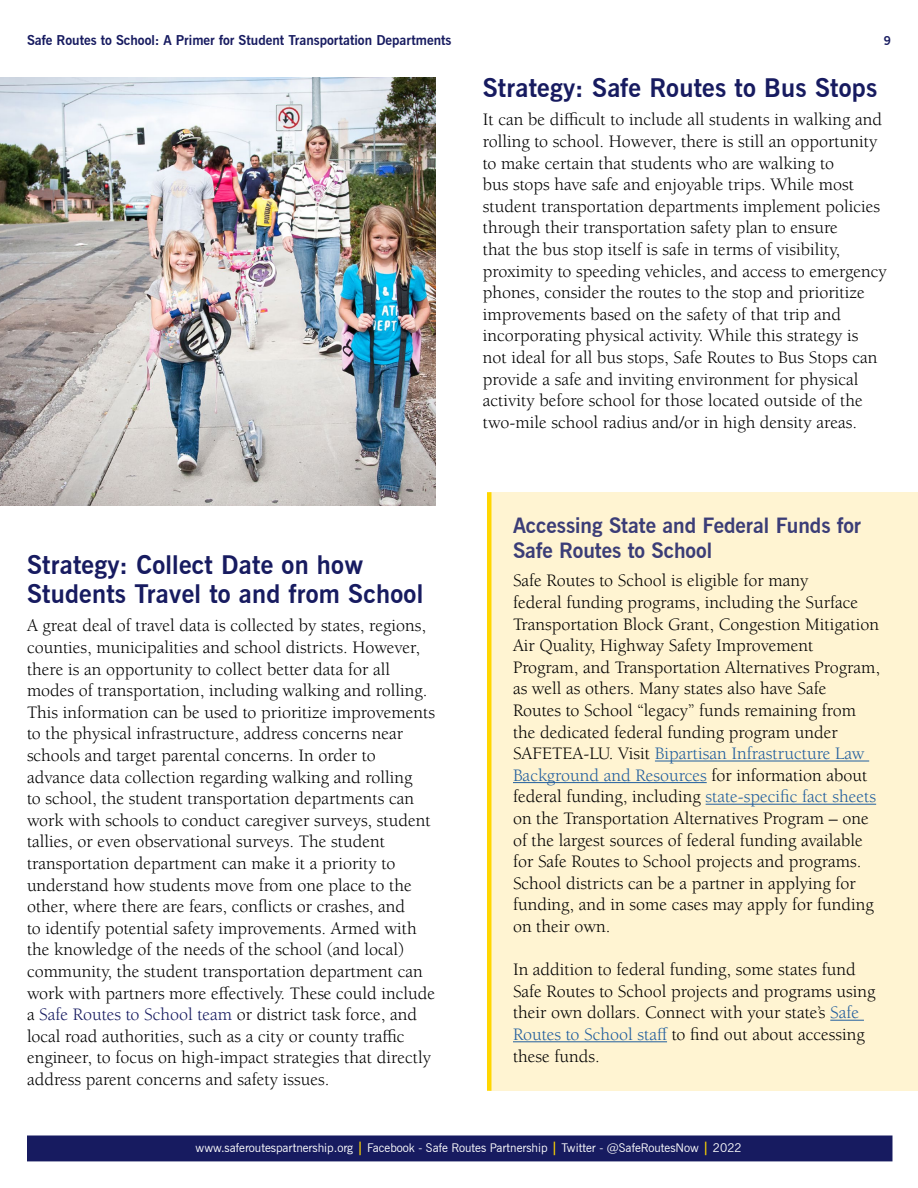
<style>
.page{position:relative;width:918px;height:1188px;background:#fff}
.page>*{position:absolute;margin:0;border:0;box-sizing:border-box;transform-origin:0 0}
.t1{font:700 25.5px/28.5px "News Gothic BT";letter-spacing:.01em;color:#171b60}
.t2{font:700 21px/25.2px "News Gothic BT";color:#3b3d77}
.t3{font:18px/21.6px "Berkeley Std";color:#000}
.t4{font:700 13.5px "News Gothic BT";color:#171b60}
.t5{font:12px "News Gothic BT";color:#fff}
.t6{font:700 12px "News Gothic BT";color:#171b60}
.s1{color:#171b60}
.s2{color:#215e9e}
.s3{font-weight:700;font-size:13.5px;color:#ffd600}
</style>
<div class="page">
<div style="left:27px;top:1136px;width:865px;height:25px;background:#171b60"></div>
<img style="left:0;top:78px;width:435px;height:427px">
<div style="left:489px;top:492px;width:429px;height:599px;background:#fff4d2"></div>
<hr style="left:655px;top:761px;width:214px;height:1px;background:#215e9e">
<hr style="left:513px;top:782px;width:194px;height:1px;background:#215e9e">
<hr style="left:706px;top:804px;width:170px;height:1px;background:#215e9e">
<hr style="left:830px;top:1020px;width:34px;height:1px;background:#215e9e">
<hr style="left:513px;top:1041px;width:154px;height:1px;background:#215e9e">
<hr style="left:487px;top:492px;width:4px;height:599px;background:#ffd600">
<p class="t4" style="left:27px;top:32px;width:426px">Safe Routes to School: A Primer for Student Transportation Departments</p>
<p class="t6" style="left:884px;top:33px;width:9px">9</p>
<h1 class="t1" style="left:27px;top:551px;width:398px">Strategy: Collect Date on how<br>Students Travel to and from School</h1>
<p class="t3" style="left:27px;top:615px;width:410px">A great deal of travel data is collected by states, regions, counties, municipalities and school districts. However, there is an opportunity to collect better data for all modes of transportation, including walking and rolling.<br>This information can be used to prioritize improvements to the physical infrastructure, address concerns near schools and target parental concerns. In order to advance data collection regarding walking and rolling<br>to school, the student transportation departments can work with schools to conduct caregiver surveys, student tallies, or even observational surveys. The student transportation department can make it a priority to understand how students move from one place to the other, where there are fears, conflicts or crashes, and<br>to identify potential safety improvements. Armed with the knowledge of the needs of the school (and local) community, the student transportation department can work with partners more effectively. These could include a <span class="s1">Safe Routes to School team</span> or district task force, and local road authorities, such as a city or county traffic engineer, to focus on high-impact strategies that directly address parent concerns and safety issues.</p>
<h1 class="t1" style="left:483px;top:74px;width:396px">Strategy: Safe Routes to Bus Stops</h1>
<p class="t3" style="left:483px;top:109px;width:406px">It can be difficult to include all students in walking and rolling to school. However, there is still an opportunity to make certain that students who are walking to<br>bus stops have safe and enjoyable trips. While most student transportation departments implement policies through their transportation safety plan to ensure<br>that the bus stop itself is safe in terms of visibility, proximity to speeding vehicles, and access to emergency phones, consider the routes to the stop and prioritize improvements based on the safety of that trip and incorporating physical activity. While this strategy is not ideal for all bus stops, Safe Routes to Bus Stops can provide a safe and inviting environment for physical activity before school for those located outside of the two-mile school radius and/or in high density areas.</p>
<p class="t2" style="left:513px;top:513px;width:350px">Accessing State and Federal Funds for<br>Safe Routes to School</p>
<p class="t3" style="left:513px;top:570px;width:369px">Safe Routes to School is eligible for many<br>federal funding programs, including the Surface Transportation Block Grant, Congestion Mitigation Air Quality, Highway Safety Improvement Program, and Transportation Alternatives Program, as well as others. Many states also have Safe<br>Routes to School “legacy” funds remaining from the dedicated federal funding program under SAFETEA-LU. Visit <span class="s2">Bipartisan Infrastructure Law Background and Resources</span> for information about federal funding, including <span class="s2">state-specific fact sheets </span>on the Transportation Alternatives Program – one of the largest sources of federal funding available for Safe Routes to School projects and programs.<br>School districts can be a partner in applying for funding, and in some cases may apply for funding on their own.</p>
<p class="t3" style="left:513px;top:959px;width:364px">In addition to federal funding, some states fund Safe Routes to School projects and programs using their own dollars. Connect with your state’s <span class="s2">Safe Routes to School staff</span> to find out about accessing these funds.</p>
<p class="t5" style="left:196px;top:1141px;width:548px">www.saferoutespartnership.org <span class="s3">|</span> Facebook - Safe Routes Partnership <span class="s3">|</span> Twitter - @SafeRoutesNow <span class="s3">|</span> 2022</p>
</div>
